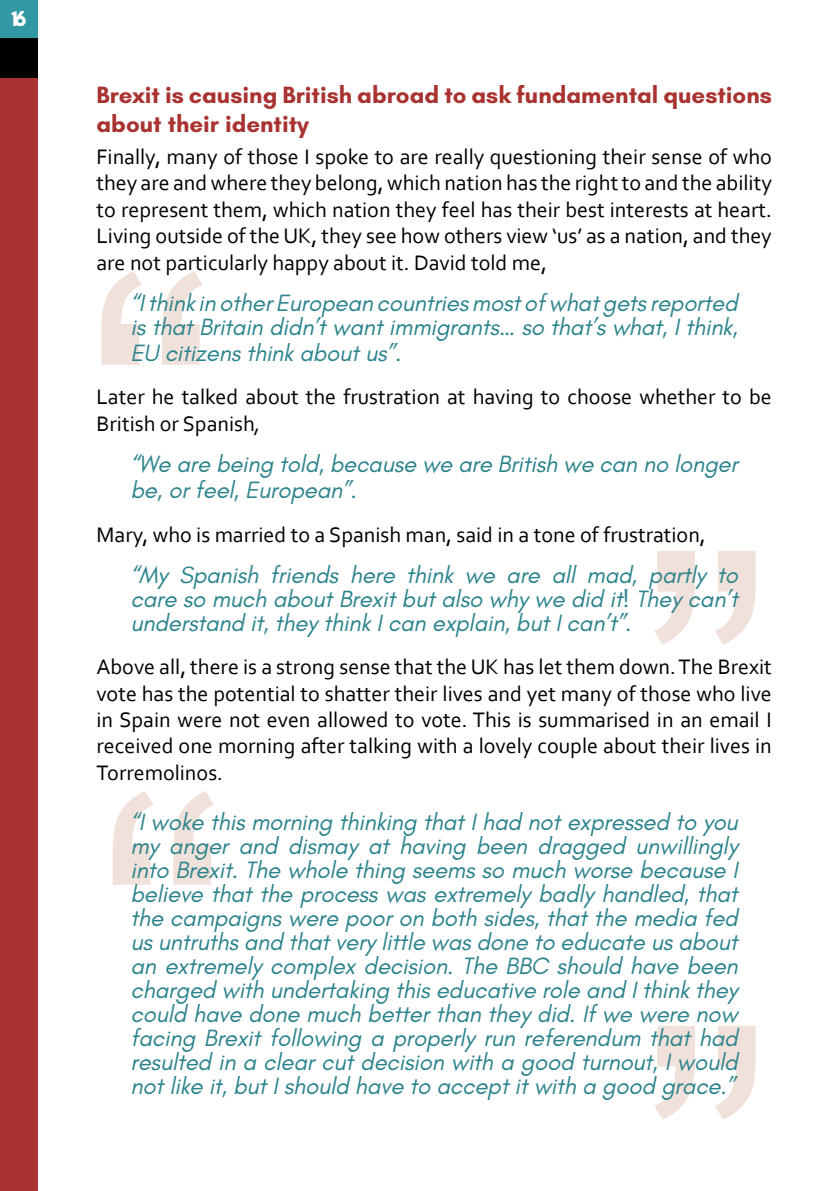
<style>
.page{position:relative;width:840px;height:1191px;background:#fff}
.page>*{position:absolute;margin:0;border:0;box-sizing:border-box;transform-origin:0 0}
.t1{font:400px "Arial";color:#edd7cf}
.t2{font:italic 24px/24px "Glacial Indifference";letter-spacing:-.01em;color:#2b838c}
.t3{font:700 24px/28.8px "Glacial Indifference";color:#a93330}
.t4{font:22px/26.4px "Corbel";color:#000;text-align:justify}
.t5{font:700 22px "Glacial Indifference";color:#fff}
.s1{font-style:italic}
</style>
<div class="page">
<div style="left:0;top:0;width:38px;height:1191px;background:#a93330"></div>
<div style="left:0;top:0;width:38px;height:38px;background:#3298a3"></div>
<div style="left:0;top:38px;width:38px;height:39px;background:#000"></div>
<p class="t5" style="left:11px;top:5px;width:17px">16</p>
<p class="t3" style="left:96px;top:80px;width:676px">Brexit is causing British abroad to ask fundamental questions about their identity</p>
<p class="t4" style="left:96px;top:143px;width:676px">Finally, many of those I spoke to are really questioning their sense of who they are and where they belong, which nation has the right to and the ability to represent them, which nation they feel has their best interests at heart.<br>Living outside of the UK, they see how others view ‘us’ as a nation, and they are not particularly happy about it. David told me,</p>
<p class="t2" style="left:130px;top:291px;width:608px">“I think in other European countries most of what gets reported is that Britain didn’t want immigrants… so that’s what, I think,</p>
<p class="t2" style="left:130px;top:341px;width:272px">EU citizens think about us”.</p>
<p class="t4" style="left:96px;top:383px;width:676px">Later he talked about the frustration at having to choose whether to be<br>British or Spanish<span class="s1">,</span></p>
<p class="t2" style="left:130px;top:451px;width:608px;line-height:26.4px">“We are being told, because we are British we can no longer be, or feel, European”.</p>
<p class="t4" style="left:96px;top:520px;width:610px">Mary, who is married to a Spanish man, said in a tone of frustration,</p>
<p class="t2" style="left:130px;top:563px;width:608px;text-align:justify">“My Spanish friends here think we are all mad, partly to care so much about Brexit but also why we did it! They can’t understand it, they think I can explain, but I can’t”.</p>
<p class="t4" style="left:96px;top:653px;width:676px">Above all, there is a strong sense that the UK has let them down. The Brexit vote has the potential to shatter their lives and yet many of those who live in Spain were not even allowed to vote. This is summarised in an email I received one morning after talking with a lovely couple about their lives in Torremolinos.</p>
<p class="t2" style="left:130px;top:810px;width:608px;text-align:justify">“I woke this morning thinking that I had not expressed to you my anger and dismay at having been dragged unwillingly into Brexit. The whole thing seems so much worse because I believe that the process was extremely badly handled, that the campaigns were poor on both sides, that the media fed us untruths and that very little was done to educate us about an extremely complex decision. The BBC should have been charged with undertaking this educative role and I think they could have done much better than they did. If we were now facing Brexit following a properly run referendum that had resulted in a clear cut decision with a good turnout, I would not like it, but I should have to accept it with a good grace.”</p>
<h1 class="t1" style="left:85px;top:146px;width:135px">“</h1>
<h1 class="t1" style="left:771px;top:769px;width:135px;rotate:-180deg">“</h1>
<h1 class="t1" style="left:96px;top:666px;width:135px">“</h1>
<h1 class="t1" style="left:771px;top:1244px;width:135px;rotate:-180deg">“</h1>
</div>
